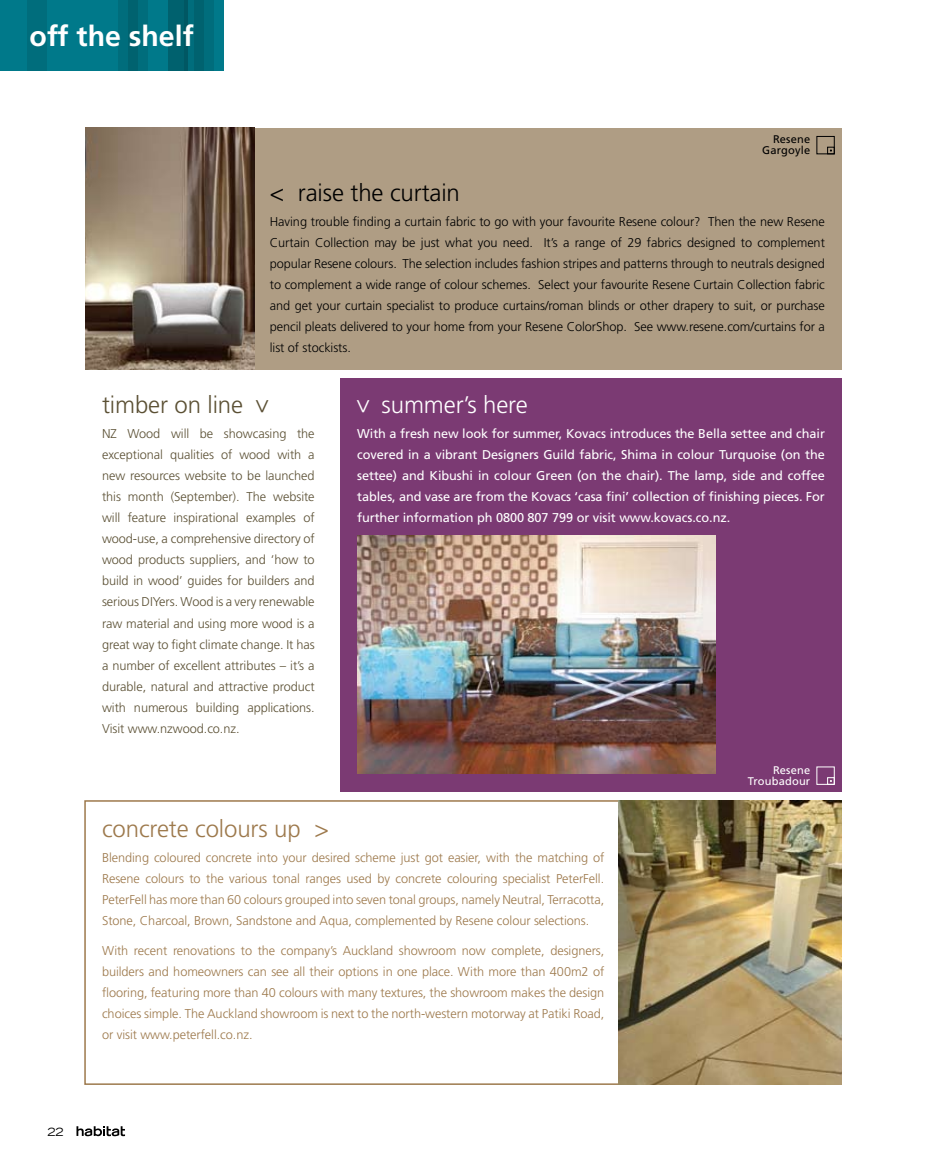
<style>
.page{position:relative;width:927px;height:1170px;background:#fff}
.page>*{position:absolute;margin:0;border:0;box-sizing:border-box;transform-origin:0 0}
.t1{font:700 28.5px "Frutiger";color:#fff}
.t2{font:300 24px "Frutiger";letter-spacing:-.005em;color:#9d794c}
.t3{font:300 24px "Frutiger";letter-spacing:-.005em;color:#000}
.t4{font:300 24px "Frutiger";letter-spacing:-.005em;color:#5b5034}
.t5{font:300 24px "Frutiger";letter-spacing:-.005em;color:#fff}
.t6{font:300 12.75px/21px "Frutiger";letter-spacing:-.005em;color:#9d794c;text-align:justify}
.t7{font:300 12.75px/21px "Frutiger";letter-spacing:-.005em;color:#000;text-align:justify}
.t8{font:300 12.75px/21px "Frutiger";letter-spacing:-.005em;color:#5b5034;text-align:justify}
.t9{font:12.75px/21px "Frutiger";letter-spacing:-.005em;color:#fff;text-align:justify}
.t10{font:expanded 11.25px "Trade Gothic LH";color:#000}
.t11{font:11.1px/11.1px "Frutiger";letter-spacing:.015em;color:#fff;text-align:right}
.t12{font:11.1px/11.1px "Frutiger";letter-spacing:.015em;color:#000;text-align:right}
</style>
<div class="page">
<div style="left:84px;top:800px;width:538px;height:284px;border:2px solid #9d794c"></div>
<div style="left:340px;top:378px;width:502px;height:413px;background:#7b3a73"></div>
<div style="left:253px;top:128px;width:589px;height:241px;background:#af9d84"></div>
<img style="left:85px;top:128px;width:169px;height:241px">
<div style="left:817px;top:136px;width:17px;height:18px;border:1px solid #000"></div>
<div style="left:827px;top:147px;width:7px;height:7px;border:1px solid #000"></div>
<div style="left:827px;top:777px;width:7px;height:7px;border:1px solid #fff"></div>
<img style="left:619px;top:800px;width:223px;height:284px">
<img style="left:357px;top:535px;width:358px;height:238px">
<div style="left:0;top:0;width:223px;height:70px;background:#00798a"></div>
<div style="left:27px;top:0;width:20px;height:70px;background:#006d7c"></div>
<div style="left:169px;top:0;width:19px;height:70px;background:#00616e"></div>
<div style="left:118px;top:0;width:20px;height:70px;background:linear-gradient(to bottom,#006b79,#006b79)"></div>
<div style="left:129px;top:0;width:19px;height:70px;background:linear-gradient(to bottom,#006876,#006876)"></div>
<svg style="left:184px;top:0;width:10px;height:70px"></svg>
<div style="left:194px;top:0;width:20px;height:70px;background:#006775"></div>
<svg style="left:76px;top:1126px;width:49px;height:10px"></svg>
<h1 class="t1" style="left:30px;top:19px;width:166px">off the shelf</h1>
<p class="t12" style="left:762px;top:134px;width:50px">Resene<br>Gargoyle</p>
<h2 class="t3" style="left:270px;top:179px;width:192px">&lt; raise the curtain</h2>
<p class="t7" style="left:270px;top:211px;width:557px">Having trouble finding a curtain fabric to go with your favourite Resene colour? Then the new Resene Curtain Collection may be just what you need. It’s a range of 29 fabrics designed to complement popular Resene colours. The selection includes fashion stripes and patterns through to neutrals designed to complement a wide range of colour schemes. Select your favourite Resene Curtain Collection fabric and get your curtain specialist to produce curtains/roman blinds or other drapery to suit, or purchase pencil pleats delivered to your home from your Resene ColorShop. See www.resene.com/curtains for a list of stockists.</p>
<h2 class="t4" style="left:102px;top:391px;width:143px">timber on line</h2>
<h2 class="t4" style="left:278px;top:398px;width:16px;rotate:90deg">&gt;</h2>
<p class="t8" style="left:102px;top:423px;width:214px">NZ Wood will be showcasing the exceptional qualities of wood with a new resources website to be launched this month (September). The website will feature inspirational examples of wood-use, a comprehensive directory of wood products suppliers, and ‘how to build in wood’ guides for builders and serious DIYers. Wood is a very renewable raw material and using more wood is a great way to fight climate change. It has a number of excellent attributes – it’s a durable, natural and attractive product with numerous building applications.<br>Visit www.nzwood.co.nz.</p>
<h2 class="t5" style="left:379px;top:398px;width:16px;rotate:90deg">&gt;</h2>
<h2 class="t5" style="left:382px;top:391px;width:148px">summer’s here</h2>
<p class="t9" style="left:357px;top:423px;width:469px">With a fresh new look for summer, Kovacs introduces the Bella settee and chair covered in a vibrant Designers Guild fabric, Shima in colour Turquoise (on the settee) and Kibushi in colour Green (on the chair). The lamp, side and coffee tables, and vase are from the Kovacs ‘casa fini’ collection of finishing pieces. For further information ph 0800 807 799 or visit www.kovacs.co.nz.</p>
<p class="t11" style="left:748px;top:764px;width:64px">Resene<br>Troubadour</p>
<p class="t10" style="left:48px;top:1124px;width:18px">22</p>
<h2 class="t2" style="left:102px;top:815px;width:228px">concrete colours up &gt;</h2>
<p class="t6" style="left:102px;top:847px;width:504px">Blending coloured concrete into your desired scheme just got easier, with the matching of Resene colours to the various tonal ranges used by concrete colouring specialist PeterFell.<br>PeterFell has more than 60 colours grouped into seven tonal groups, namely Neutral, Terracotta, Stone, Charcoal, Brown, Sandstone and Aqua, complemented by Resene colour selections.</p>
<p class="t6" style="left:102px;top:939px;width:504px">With recent renovations to the company’s Auckland showroom now complete, designers, builders and homeowners can see all their options in one place. With more than 400m2 of flooring, featuring more than 40 colours with many textures, the showroom makes the design choices simple. The Auckland showroom is next to the north-western motorway at Patiki Road, or visit www.peterfell.co.nz.</p>
</div>
